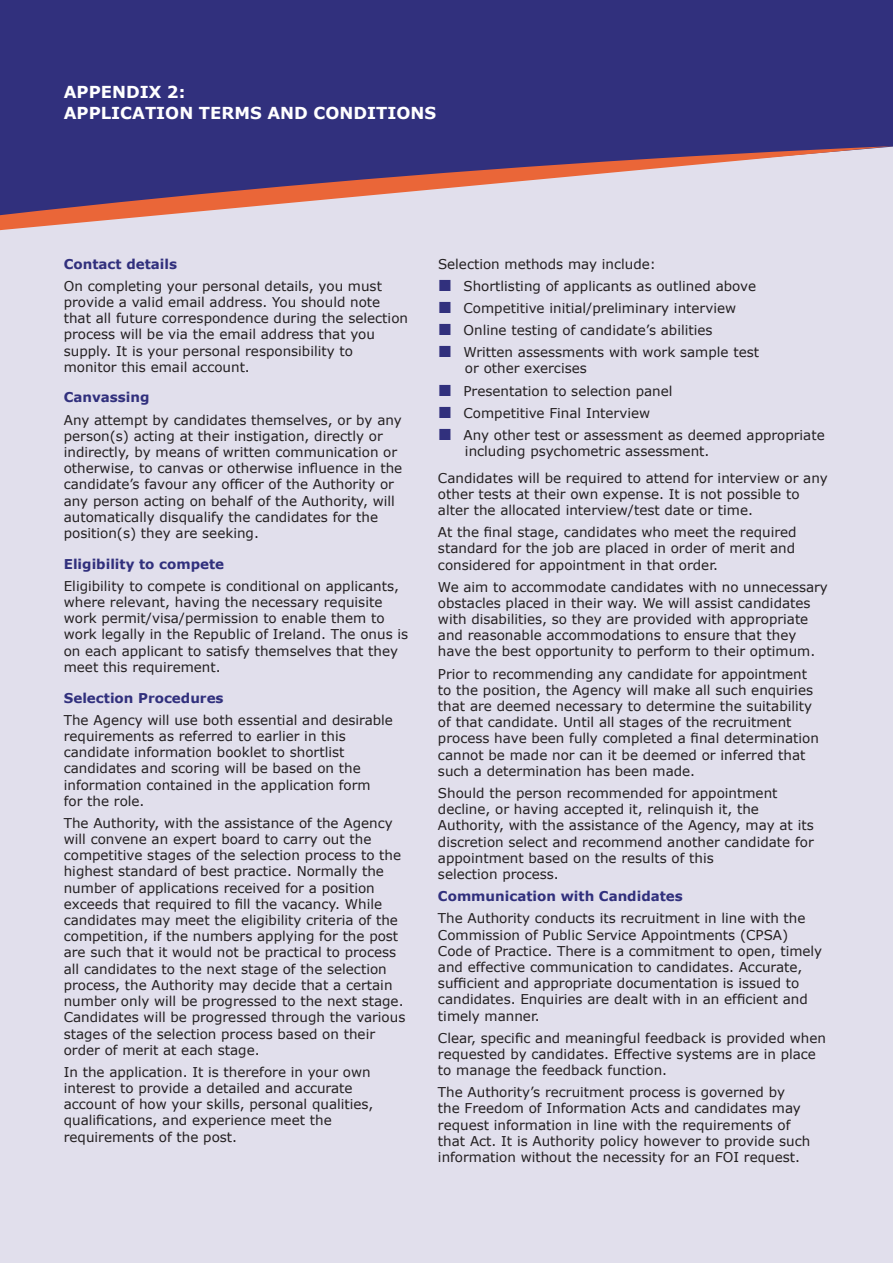
<style>
.page{position:relative;width:893px;height:1263px;background:#fff}
.page>*{position:absolute;margin:0;border:0;box-sizing:border-box;transform-origin:0 0}
.t1{font:700 16.5px/21px "Verdana";color:#fff}
.t2{font:13.5px/16.2px "Verdana";color:#231f20}
.t3{font:700 13.5px "Verdana";color:#31307d}
.s1{font-family:"Arial";font-weight:700;font-size:24px;color:#31307d}
</style>
<div class="page">
<div style="left:0;top:0;width:893px;height:326px;background:#31307d"></div>
<div style="left:0;top:268px;width:893px;height:995px;background:#e1dfec"></div>
<svg style="left:0;top:146px;width:893px;height:122px;fill:#e1dfec"></svg>
<p class="t1" style="left:64px;top:81px;width:374px">APPENDIX 2:<br>APPLICATION TERMS AND CONDITIONS</p>
<p class="t3" style="left:64px;top:255px;width:115px">Contact details</p>
<p class="t2" style="left:64px;top:278px;width:346px">On completing your personal details, you must provide a valid email address. You should note that all future correspondence during the selection process will be via the email address that you supply. It is your personal responsibility to monitor this email account.</p>
<p class="t3" style="left:64px;top:389px;width:87px">Canvassing</p>
<p class="t2" style="left:64px;top:412px;width:340px">Any attempt by candidates themselves, or by any person(s) acting at their instigation, directly or indirectly, by means of written communication or otherwise, to canvas or otherwise influence in the candidate’s favour any officer of the Authority or any person acting on behalf of the Authority, will automatically disqualify the candidates for the position(s) they are seeking.</p>
<p class="t3" style="left:64px;top:555px;width:162px">Eligibility to compete</p>
<p class="t2" style="left:64px;top:578px;width:346px">Eligibility to compete is conditional on applicants, where relevant, having the necessary requisite work permit/visa/permission to enable them to work legally in the Republic of Ireland. The onus is on each applicant to satisfy themselves that they meet this requirement.</p>
<p class="t3" style="left:64px;top:689px;width:161px">Selection Procedures</p>
<p class="t2" style="left:64px;top:712px;width:331px">The Agency will use both essential and desirable requirements as referred to earlier in this candidate information booklet to shortlist candidates and scoring will be based on the information contained in the application form<br>for the role.</p>
<p class="t2" style="left:64px;top:815px;width:343px">The Authority, with the assistance of the Agency will convene an expert board to carry out the competitive stages of the selection process to the highest standard of best practice. Normally the number of applications received for a position exceeds that required to fill the vacancy. While candidates may meet the eligibility criteria of the competition, if the numbers applying for the post are such that it would not be practical to process all candidates to the next stage of the selection process, the Authority may decide that a certain number only will be progressed to the next stage.<br>Candidates will be progressed through the various stages of the selection process based on their order of merit at each stage.</p>
<p class="t2" style="left:64px;top:1064px;width:311px">In the application. It is therefore in your own interest to provide a detailed and accurate account of how your skills, personal qualities, qualifications, and experience meet the requirements of the post.</p>
<p class="t2" style="left:438px;top:256px;width:219px">Selection methods may include:</p>
<p class="t2" style="left:438px;top:278px;width:320px"><span class="s1">■</span> Shortlisting of applicants as outlined above</p>
<p class="t2" style="left:438px;top:300px;width:300px"><span class="s1">■</span> Competitive initial/preliminary interview</p>
<p class="t2" style="left:438px;top:322px;width:276px"><span class="s1">■</span> Online testing of candidate’s abilities</p>
<p class="t2" style="left:465px;top:344px;width:296px;text-indent:-27px"><span class="s1">■</span> Written assessments with work sample test or other exercises</p>
<p class="t2" style="left:438px;top:383px;width:236px"><span class="s1">■</span> Presentation to selection panel</p>
<p class="t2" style="left:438px;top:405px;width:214px"><span class="s1">■</span> Competitive Final Interview</p>
<p class="t2" style="left:465px;top:427px;width:361px;text-indent:-27px"><span class="s1">■</span> Any other test or assessment as deemed appropriate including psychometric assessment.</p>
<p class="t2" style="left:438px;top:470px;width:391px">Candidates will be required to attend for interview or any other tests at their own expense. It is not possible to alter the allocated interview/test date or time.</p>
<p class="t2" style="left:438px;top:524px;width:360px;text-align:justify">At the final stage, candidates who meet the required standard for the job are placed in order of merit and considered for appointment in that order.</p>
<p class="t2" style="left:438px;top:579px;width:391px">We aim to accommodate candidates with no unnecessary obstacles placed in their way. We will assist candidates with disabilities, so they are provided with appropriate and reasonable accommodations to ensure that they have the best opportunity to perform to their optimum.</p>
<p class="t2" style="left:438px;top:666px;width:383px">Prior to recommending any candidate for appointment to the position, the Agency will make all such enquiries that are deemed necessary to determine the suitability of that candidate. Until all stages of the recruitment process have been fully completed a final determination cannot be made nor can it be deemed or inferred that such a determination has been made.</p>
<p class="t2" style="left:438px;top:785px;width:377px">Should the person recommended for appointment decline, or having accepted it, relinquish it, the Authority, with the assistance of the Agency, may at its discretion select and recommend another candidate for appointment based on the results of this<br>selection process.</p>
<p class="t3" style="left:438px;top:887px;width:246px">Communication with Candidates</p>
<p class="t2" style="left:438px;top:910px;width:386px">The Authority conducts its recruitment in line with the Commission of Public Service Appointments (CPSA)<br>Code of Practice. There is a commitment to open, timely and effective communication to candidates. Accurate, sufficient and appropriate documentation is issued to candidates. Enquiries are dealt with in an efficient and timely manner.</p>
<p class="t2" style="left:438px;top:1030px;width:390px">Clear, specific and meaningful feedback is provided when requested by candidates. Effective systems are in place to manage the feedback function.</p>
<p class="t2" style="left:438px;top:1084px;width:374px">The Authority’s recruitment process is governed by<br>the Freedom of Information Acts and candidates may request information in line with the requirements of that Act. It is Authority policy however to provide such information without the necessity for an FOI request.</p>
</div>
